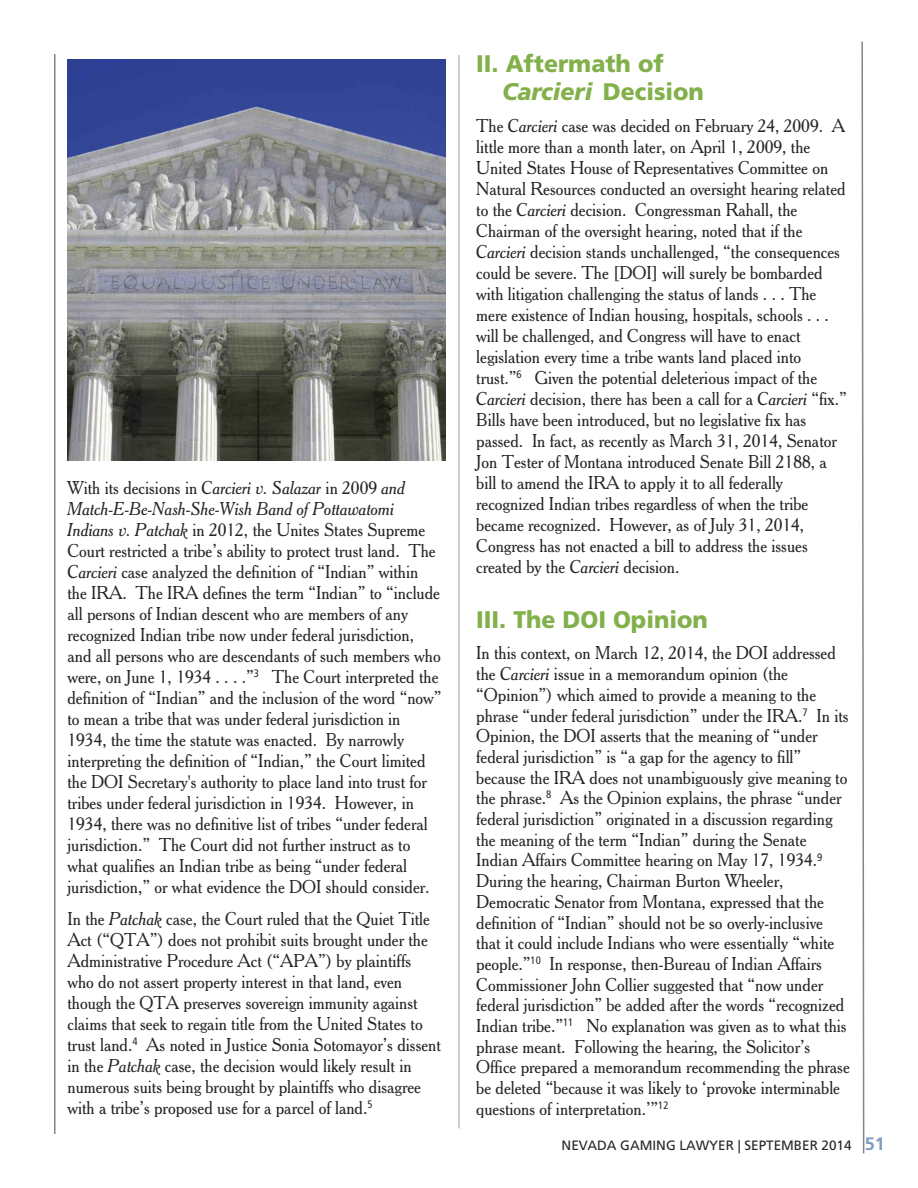
<style>
.page{position:relative;width:918px;height:1188px;background:#fff}
.page>*{position:absolute;margin:0;border:0;box-sizing:border-box;transform-origin:0 0}
.t1{font:900 24px/28.8px "Frutiger";color:#82b04a;scale:.96 1}
.t2{font:18px/21px "Cheltenham BT";color:#272627;scale:.96 1}
.t3{font:13.5px "Frutiger";color:#272627}
.s1{font-style:italic}
.s2{font-weight:700;font-size:18px;color:#7c9bc3}
</style>
<div class="page">
<svg style="left:861px;top:41px;width:4px;height:1113px"></svg>
<hr style="left:54px;top:54px;width:2px;height:1080px;background:#82858b">
<hr style="left:459px;top:55px;width:1px;height:1073px;background:#9aa2a9">
<img style="left:68px;top:59px;width:377px;height:402px">
<p class="t2" style="left:67px;top:477px;width:391px">With its decisions in <span class="s1">Carcieri v. Salazar</span> in 2009 <span class="s1">and Match-E-Be-Nash-She-Wish Band of Pottawatomi Indians v. Patchak</span> in 2012, the Unites States Supreme Court restricted a tribe’s ability to protect trust land. The <span class="s1">Carcieri</span> case analyzed the definition of “Indian” within the IRA. The IRA defines the term “Indian” to “include all persons of Indian descent who are members of any recognized Indian tribe now under federal jurisdiction, and all persons who are descendants of such members who were, on June 1, 1934 . . . .”<sup>3</sup> The Court interpreted the definition of “Indian” and the inclusion of the word “now” to mean a tribe that was under federal jurisdiction in 1934, the time the statute was enacted. By narrowly interpreting the definition of “Indian,” the Court limited the DOI Secretary's authority to place land into trust for tribes under federal jurisdiction in 1934. However, in 1934, there was no definitive list of tribes “under federal jurisdiction.” The Court did not further instruct as to what qualifies an Indian tribe as being “under federal jurisdiction,” or what evidence the DOI should consider.</p>
<p class="t2" style="left:67px;top:908px;width:390px">In the <span class="s1">Patchak</span> case, the Court ruled that the Quiet Title Act (“QTA”) does not prohibit suits brought under the Administrative Procedure Act (“APA”) by plaintiffs who do not assert property interest in that land, even though the QTA preserves sovereign immunity against claims that seek to regain title from the United States to trust land.<sup>4</sup> As noted in Justice Sonia Sotomayor’s dissent in the <span class="s1">Patchak</span> case, the decision would likely result in numerous suits being brought by plaintiffs who disagree with a tribe’s proposed use for a parcel of land.<sup>5</sup></p>
<h1 class="t1" style="left:502px;top:51px;width:212px;text-indent:-26px">II. Aftermath of<br><span class="s1">Carcieri</span> Decision</h1>
<p class="t2" style="left:476px;top:115px;width:387px">The <span class="s1">Carcieri</span> case was decided on February 24, 2009. A little more than a month later, on April 1, 2009, the United States House of Representatives Committee on Natural Resources conducted an oversight hearing related to the <span class="s1">Carcieri</span> decision. Congressman Rahall, the Chairman of the oversight hearing, noted that if the <span class="s1">Carcieri</span> decision stands unchallenged, “the consequences could be severe. The [DOI] will surely be bombarded with litigation challenging the status of lands . . . The mere existence of Indian housing, hospitals, schools . . . will be challenged, and Congress will have to enact legislation every time a tribe wants land placed into trust.”<sup>6</sup> Given the potential deleterious impact of the <span class="s1">Carcieri</span> decision, there has been a call for a <span class="s1">Carcieri</span> “fix.” Bills have been introduced, but no legislative fix has passed. In fact, as recently as March 31, 2014, Senator Jon Tester of Montana introduced Senate Bill 2188, a bill to amend the IRA to apply it to all federally recognized Indian tribes regardless of when the tribe became recognized. However, as of July 31, 2014, Congress has not enacted a bill to address the issues created by the <span class="s1">Carcieri</span> decision.</p>
<h1 class="t1" style="left:476px;top:607px;width:243px">III. The DOI Opinion</h1>
<p class="t2" style="left:476px;top:643px;width:391px">In this context, on March 12, 2014, the DOI addressed the <span class="s1">Carcieri</span> issue in a memorandum opinion (the “Opinion”) which aimed to provide a meaning to the phrase “under federal jurisdiction” under the IRA.<sup>7</sup> In its Opinion, the DOI asserts that the meaning of “under federal jurisdiction” is “a gap for the agency to fill” because the IRA does not unambiguously give meaning to the phrase.<sup>8</sup> As the Opinion explains, the phrase “under federal jurisdiction” originated in a discussion regarding the meaning of the term “Indian” during the Senate Indian Affairs Committee hearing on May 17, 1934.<sup>9<br></sup>During the hearing, Chairman Burton Wheeler, Democratic Senator from Montana, expressed that the definition of “Indian” should not be so overly-inclusive that it could include Indians who were essentially “white people.”<sup>10</sup> In response, then-Bureau of Indian Affairs Commissioner John Collier suggested that “now under federal jurisdiction” be added after the words “recognized Indian tribe.”<sup>11</sup> No explanation was given as to what this phrase meant. Following the hearing, the Solicitor’s Office prepared a memorandum recommending the phrase be deleted “because it was likely to ‘provoke interminable questions of interpretation.’”<sup>12</sup></p>
<p class="t3" style="left:562px;top:1140px;width:325px">NEVADA GAMING LAWYER | SEPTEMBER 2014 <span class="s2">51</span></p>
</div>
